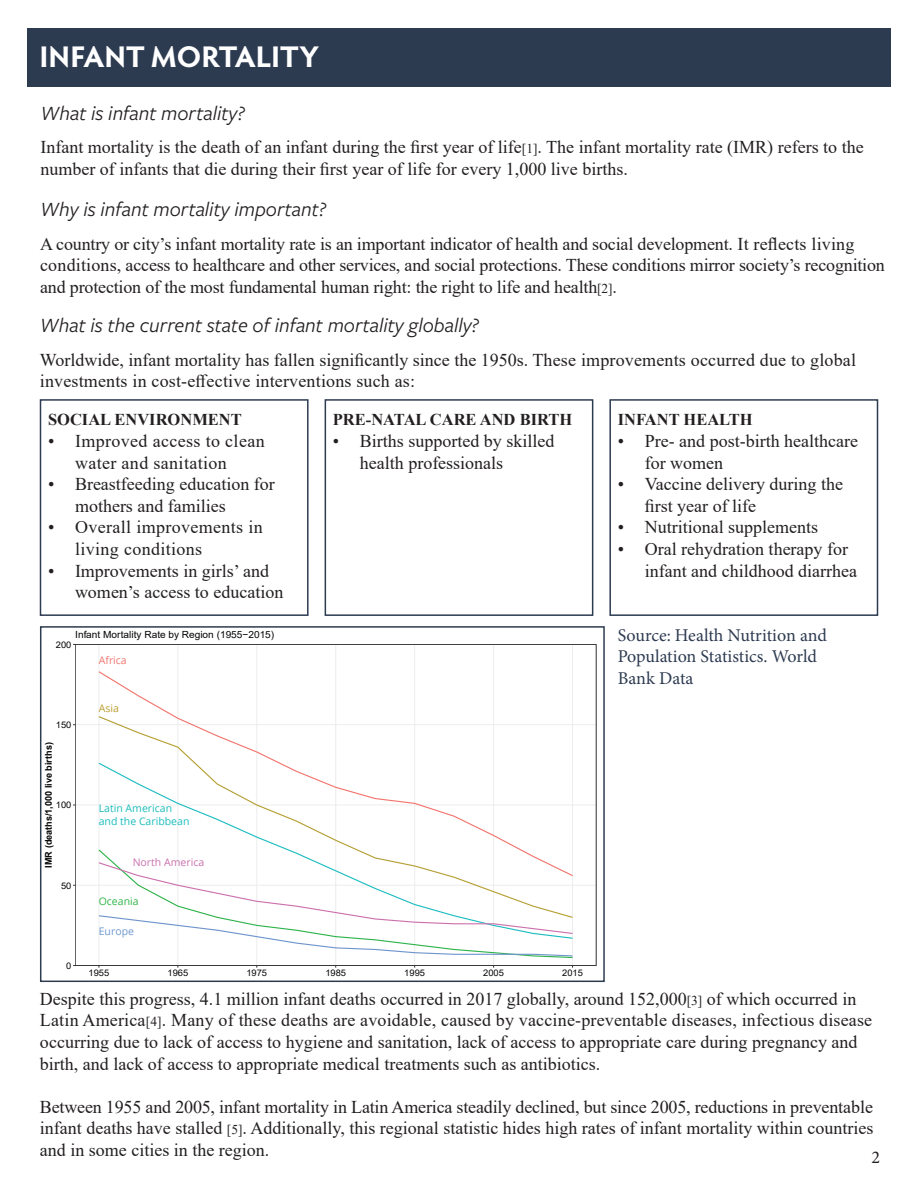
<style>
.page{position:relative;width:918px;height:1188px;background:#fff}
.page>*{position:absolute;margin:0;border:0;box-sizing:border-box;transform-origin:0 0}
.t1{font:700 30px "Hypatia Sans Pro";color:#fff}
.t2{font:italic 21px "Freight Sans Pro";color:#231f20}
.t3{font:18px/21.6px "Times New Roman";color:#231f20}
.t4{font:18px/21.6px "Times New Roman";letter-spacing:.02em;color:#231f20}
.t5{font:18px/21.6px "Minion Pro";color:#2d3b51}
.t6{font:18px "Minion Pro";color:#231f20}
.t7{font:700 16.5px "Times New Roman";color:#231f20}
.t8{font:10.5px/12.6px "Open Sans";color:#1cbcbc}
.t9{font:10.5px "Open Sans";color:#ca71ad}
.t10{font:10.5px "Open Sans";color:#31b44a}
.t11{font:10.5px "Open Sans";color:#f2746f}
.t12{font:10.5px "Open Sans";color:#6f98cf}
.t13{font:10.5px "Open Sans";color:#b99f2f}
.t14{font:9.9px "Arial";color:#040503}
.t15{font:700 9.3px "Arial";color:#040503}
.t16{font:9px "Arial";color:#040503}
.t17{font:700 9px "Arial";color:#040503}
.s1{font-size:13.5px}
</style>
<div class="page">
<div style="left:27px;top:28px;width:864px;height:59px;background:#2d3b51"></div>
<hr style="left:75px;top:885px;width:521px;height:1px;background:#eceded">
<hr style="left:75px;top:805px;width:521px;height:1px;background:#eceded">
<hr style="left:75px;top:724px;width:521px;height:1px;background:#eceded">
<hr style="left:99px;top:644px;width:1px;height:322px;background:#eceded">
<hr style="left:177px;top:644px;width:1px;height:322px;background:#eceded">
<hr style="left:256px;top:644px;width:1px;height:322px;background:#eceded">
<hr style="left:335px;top:644px;width:1px;height:322px;background:#eceded">
<hr style="left:414px;top:644px;width:1px;height:322px;background:#eceded">
<hr style="left:493px;top:644px;width:1px;height:322px;background:#eceded">
<hr style="left:572px;top:644px;width:1px;height:322px;background:#eceded">
<svg style="left:98px;top:715px;width:181px;height:47px"></svg>
<svg style="left:98px;top:762px;width:476px;height:99px"></svg>
<svg style="left:98px;top:861px;width:475px;height:96px"></svg>
<div style="left:75px;top:644px;width:521px;height:322px;border:1px solid #313232"></div>
<div style="left:40px;top:626px;width:565px;height:356px;border:2px solid #2d3b51"></div>
<div style="left:40px;top:399px;width:269px;height:217px;border:2px solid #2d3b51"></div>
<div style="left:325px;top:399px;width:268px;height:217px;border:2px solid #2d3b51"></div>
<div style="left:609px;top:399px;width:269px;height:217px;border:2px solid #2d3b51"></div>
<h1 class="t1" style="left:39px;top:35px;width:281px">INFANT MORTALITY</h1>
<p class="t2" style="left:40px;top:99px;width:206px">What is infant mortality?</p>
<p class="t3" style="left:40px;top:136px;width:825px">Infant mortality is the death of an infant during the first year of life<span class="s1">[1]</span>. The infant mortality rate (IMR) refers to the number of infants that die during their first year of life for every 1,000 live births.</p>
<p class="t2" style="left:40px;top:195px;width:287px">Why is infant mortality important?</p>
<p class="t3" style="left:40px;top:232px;width:846px">A country or city’s infant mortality rate is an important indicator of health and social development. It reflects living conditions, access to healthcare and other services, and social protections. These conditions mirror society’s recognition and protection of the most fundamental human right: the right to life and health<span class="s1">[2]</span>.</p>
<p class="t2" style="left:40px;top:311px;width:441px">What is the current state of infant mortality globally?</p>
<p class="t3" style="left:40px;top:348px;width:818px">Worldwide, infant mortality has fallen significantly since the 1950s. These improvements occurred due to global investments in cost-effective interventions such as:</p>
<p class="t7" style="left:48px;top:408px;width:195px">SOCIAL ENVIRONMENT</p>
<p class="t4" style="left:75px;top:430px;width:191px;text-indent:-27px">• Improved access to clean water and sanitation</p>
<p class="t3" style="left:75px;top:473px;width:201px;text-indent:-27px">• Breastfeeding education for mothers and families</p>
<p class="t4" style="left:75px;top:516px;width:189px;text-indent:-27px">• Overall improvements in living conditions</p>
<p class="t3" style="left:75px;top:559px;width:210px;text-indent:-27px">• Improvements in girls’ and women’s access to education</p>
<p class="t14" style="left:75px;top:628px;width:201px">Infant Mortality Rate by Region (1955−2015)</p>
<p class="t16" style="left:56px;top:638px;width:17px">200</p>
<p class="t11" style="left:99px;top:653px;width:29px">Africa</p>
<p class="t16" style="left:56px;top:719px;width:17px">150</p>
<p class="t15" style="left:42px;top:868px;width:127px;rotate:-90deg">IMR (deaths/1,000 live births)</p>
<p class="t16" style="left:56px;top:799px;width:17px">100</p>
<p class="t16" style="left:61px;top:879px;width:12px">50</p>
<p class="t13" style="left:99px;top:701px;width:22px">Asia</p>
<p class="t8" style="left:99px;top:802px;width:92px">Latin American and the Caribbean</p>
<p class="t9" style="left:133px;top:855px;width:73px">North America</p>
<p class="t10" style="left:99px;top:894px;width:41px">Oceania</p>
<p class="t12" style="left:99px;top:924px;width:37px">Europe</p>
<p class="t7" style="left:333px;top:408px;width:241px">PRE-NATAL CARE AND BIRTH</p>
<p class="t3" style="left:360px;top:430px;width:196px;text-indent:-27px">• Births supported by skilled health professionals</p>
<p class="t16" style="left:66px;top:959px;width:7px">0</p>
<p class="t16" style="left:89px;top:966px;width:22px">1955</p>
<p class="t16" style="left:167px;top:966px;width:22px">1965</p>
<p class="t16" style="left:246px;top:966px;width:22px">1975</p>
<p class="t16" style="left:325px;top:966px;width:22px">1985</p>
<p class="t16" style="left:404px;top:966px;width:22px">1995</p>
<p class="t16" style="left:483px;top:966px;width:22px">2005</p>
<p class="t16" style="left:562px;top:966px;width:22px">2015</p>
<p class="t7" style="left:618px;top:408px;width:136px">INFANT HEALTH</p>
<p class="t3" style="left:645px;top:430px;width:215px;text-indent:-27px">• Pre- and post-birth healthcare for women</p>
<p class="t3" style="left:645px;top:473px;width:200px;text-indent:-27px">• Vaccine delivery during the first year of life</p>
<p class="t3" style="left:618px;top:516px;width:202px">• Nutritional supplements</p>
<p class="t3" style="left:645px;top:538px;width:214px;text-indent:-27px">• Oral rehydration therapy for infant and childhood diarrhea</p>
<p class="t5" style="left:618px;top:624px;width:211px">Source: Health Nutrition and<br>Population Statistics. World<br>Bank Data</p>
<p class="t3" style="left:40px;top:987px;width:834px">Despite this progress, 4.1 million infant deaths occurred in 2017 globally, around 152,000<span class="s1">[3]</span> of which occurred in Latin America<span class="s1">[4]</span>. Many of these deaths are avoidable, caused by vaccine-preventable diseases, infectious disease occurring due to lack of access to hygiene and sanitation, lack of access to appropriate care during pregnancy and birth, and lack of access to appropriate medical treatments such as antibiotics.</p>
<p class="t3" style="left:40px;top:1095px;width:835px;text-align:justify">Between 1955 and 2005, infant mortality in Latin America steadily declined, but since 2005, reductions in preventable infant deaths have stalled <span class="s1">[5]</span>. Additionally, this regional statistic hides high rates of infant mortality within countries and in some cities in the region.</p>
<p class="t17" style="left:199px;top:1014px;width:21px">Asia</p>
<p class="t17" style="left:248px;top:1014px;width:147px">Latin America and the Caribbean</p>
<p class="t17" style="left:415px;top:1014px;width:38px">Oceania</p>
<p class="t6" style="left:872px;top:1145px;width:10px">2</p>
</div>
